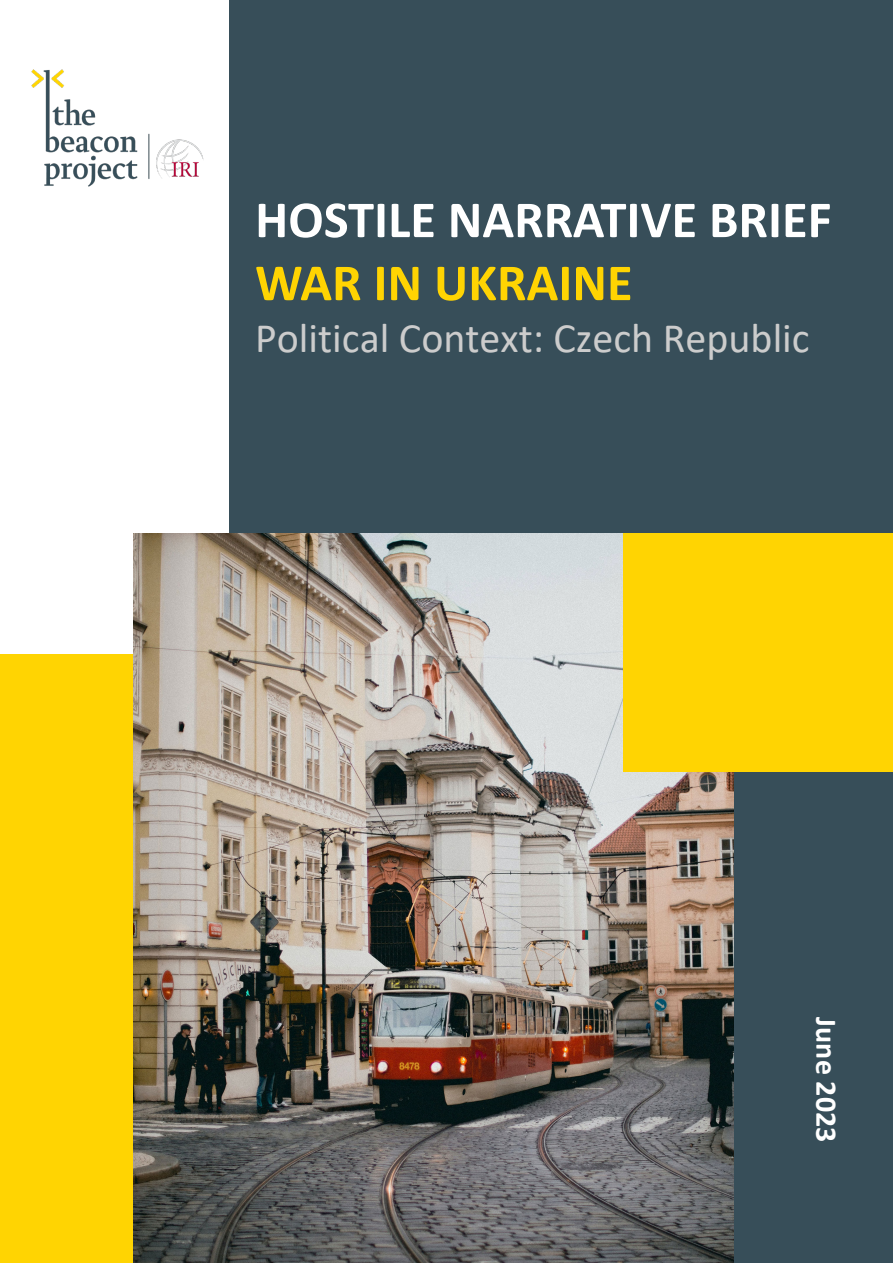
<style>
.page{position:relative;width:893px;height:1263px;background:#fff}
.page>*{position:absolute;margin:0;border:0;box-sizing:border-box;transform-origin:0 0}
.t1{font:700 52.5px "Calibri";color:#fff}
.t2{font:700 52.5px "Calibri";color:#ffd402}
.t3{font:42px "Calibri";color:#ccc}
.t4{font:700 30px "Calibri";color:#fff}
</style>
<div class="page">
<div style="left:0;top:655px;width:191px;height:608px;background:#ffd402"></div>
<div style="left:733px;top:772px;width:160px;height:491px;background:#374e59"></div>
<div style="left:230px;top:0;width:663px;height:534px;background:#374e59"></div>
<img style="left:134px;top:534px;width:599px;height:729px">
<img style="left:31px;top:69px;width:173px;height:118px">
<div style="left:624px;top:534px;width:269px;height:238px;background:#ffd402"></div>
<p class="t1" style="left:255px;top:183px;width:578px">HOSTILE NARRATIVE BRIEF</p>
<p class="t2" style="left:255px;top:246px;width:379px">WAR IN UKRAINE</p>
<p class="t3" style="left:255px;top:309px;width:556px">Political Context: Czech Republic</p>
<p class="t4" style="left:848px;top:1017px;width:126px;rotate:90deg">June 2023</p>
</div>
